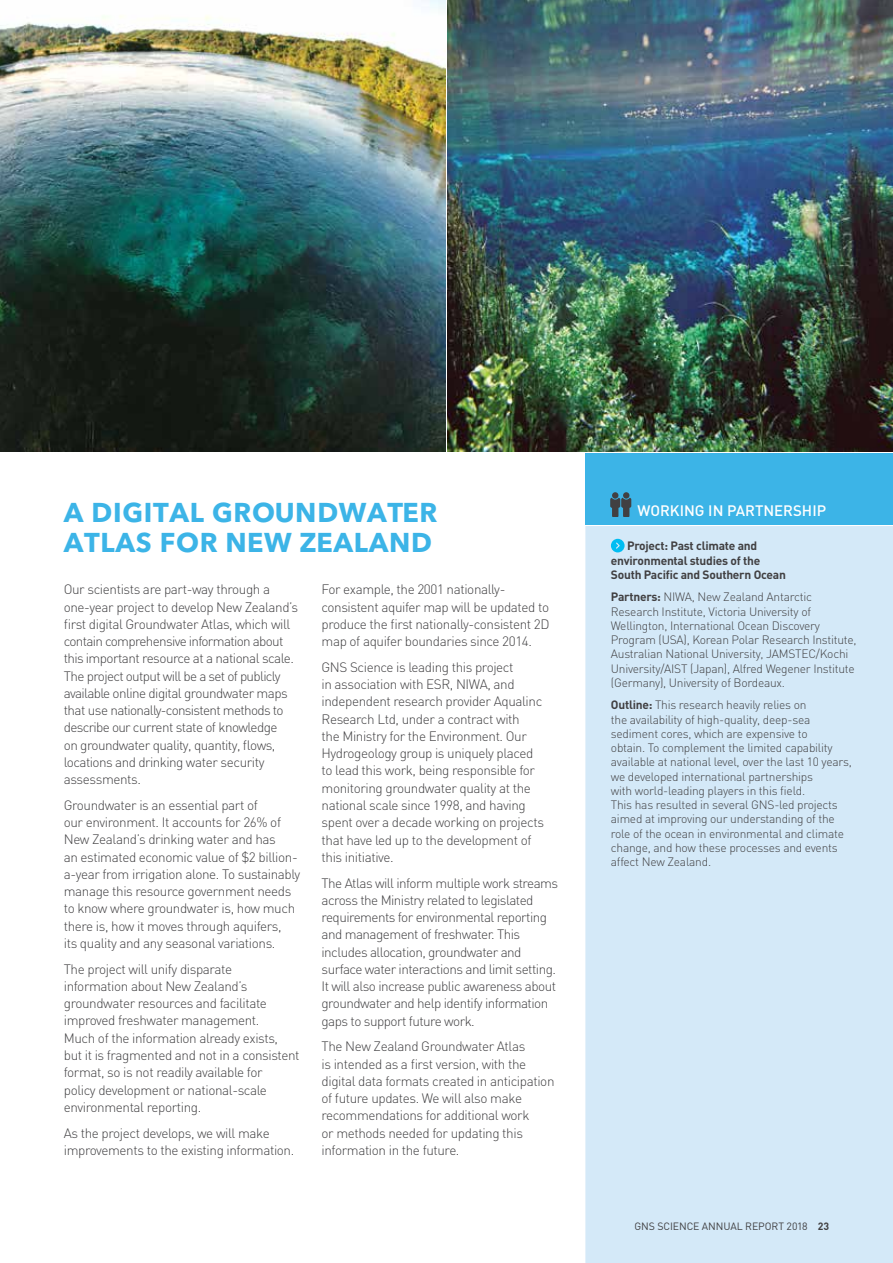
<style>
.page{position:relative;width:893px;height:1263px;background:#fff}
.page>*{position:absolute;margin:0;border:0;box-sizing:border-box;transform-origin:0 0}
.t1{font:700 27px/30px "Avenir Next LT Pro";letter-spacing:.025em;color:#3cb4e7}
.t2{font:500 15px "DIN";color:#fff}
.t3{font:300 13.5px/17.2px "DIN";letter-spacing:-.03em;color:#414042}
.t4{font:300 12px/14.2px "DIN";letter-spacing:-.02em;color:#414042}
.t5{font:700 12px/14.2px "DIN";letter-spacing:-.02em;color:#414042}
.t6{font:10.5px "DIN";letter-spacing:-.01em;color:#414042}
.s1{font-weight:700}
</style>
<div class="page">
<div style="left:585px;top:526px;width:308px;height:737px;background:#d4e9f8"></div>
<svg style="left:611px;top:539px;width:14px;height:13px"></svg>
<img style="left:0;top:0;width:893px;height:451px">
<div style="left:585px;top:453px;width:308px;height:71px;background:#3cb4e7"></div>
<div style="left:612px;top:492px;width:6px;height:7px;background:#414042;border-radius:50%"></div>
<svg style="left:610px;top:498px;width:21px;height:19px"></svg>
<div style="left:623px;top:492px;width:6px;height:7px;background:#414042;border-radius:50%"></div>
<h1 class="t1" style="left:64px;top:497px;width:375px">A DIGITAL GROUNDWATER<br>ATLAS FOR NEW ZEALAND</h1>
<p class="t3" style="left:64px;top:580px;width:236px">Our scientists are part-way through a one-year project to develop New Zealand’s first digital Groundwater Atlas, which will contain comprehensive information about this important resource at a national scale.<br>The project output will be a set of publicly available online digital groundwater maps that use nationally-consistent methods to describe our current state of knowledge<br>on groundwater quality, quantity, flows, locations and drinking water security assessments.</p>
<p class="t3" style="left:64px;top:796px;width:238px">Groundwater is an essential part of<br>our environment. It accounts for 26% of New Zealand’s drinking water and has<br>an estimated economic value of $2 billion&shy;a-year from irrigation alone. To sustainably manage this resource government needs to know where groundwater is, how much there is, how it moves through aquifers,<br>its quality and any seasonal variations.</p>
<p class="t3" style="left:64px;top:960px;width:237px">The project will unify disparate information about New Zealand’s groundwater resources and facilitate improved freshwater management.<br>Much of the information already exists, but it is fragmented and not in a consistent format, so is not readily available for<br>policy development or national-scale environmental reporting.</p>
<p class="t3" style="left:64px;top:1123px;width:232px">As the project develops, we will make improvements to the existing information.</p>
<p class="t3" style="left:322px;top:580px;width:229px">For example, the 2001 nationally&shy;consistent aquifer map will be updated to produce the first nationally-consistent 2D map of aquifer boundaries since 2014.</p>
<p class="t3" style="left:322px;top:658px;width:224px">GNS Science is leading this project<br>in association with ESR, NIWA, and independent research provider Aqualinc Research Ltd, under a contract with<br>the Ministry for the Environment. Our Hydrogeology group is uniquely placed to lead this work, being responsible for monitoring groundwater quality at the national scale since 1998, and having spent over a decade working on projects that have led up to the development of this initiative.</p>
<p class="t3" style="left:322px;top:873px;width:238px">The Atlas will inform multiple work streams across the Ministry related to legislated requirements for environmental reporting and management of freshwater. This includes allocation, groundwater and surface water interactions and limit setting.<br>It will also increase public awareness about groundwater and help identify information gaps to support future work.</p>
<p class="t3" style="left:322px;top:1037px;width:234px">The New Zealand Groundwater Atlas<br>is intended as a first version, with the digital data formats created in anticipation of future updates. We will also make recommendations for additional work<br>or methods needed for updating this information in the future.</p>
<p class="t2" style="left:637px;top:501px;width:190px">WORKING IN PARTNERSHIP</p>
<p class="t5" style="left:611px;top:538px;width:176px;text-indent:16px">Project: Past climate and environmental studies of the<br>South Pacific and Southern Ocean</p>
<p class="t4" style="left:611px;top:589px;width:247px"><span class="s1">Partners:</span> NIWA, New Zealand Antarctic Research Institute, Victoria University of Wellington, International Ocean Discovery Program (USA), Korean Polar Research Institute, Australian National University, JAMSTEC/Kochi University/AIST (Japan), Alfred Wegener Institute (Germany), University of Bordeaux.</p>
<p class="t4" style="left:611px;top:697px;width:242px"><span class="s1">Outline:</span> This research heavily relies on<br>the availability of high-quality, deep-sea sediment cores, which are expensive to<br>obtain. To complement the limited capability available at national level, over the last 10 years, we developed international partnerships<br>with world-leading players in this field.<br>This has resulted in several GNS-led projects aimed at improving our understanding of the role of the ocean in environmental and climate change, and how these processes and events affect New Zealand.</p>
<p class="t6" style="left:634px;top:1220px;width:196px">GNS SCIENCE ANNUAL REPORT 2018 <span class="s1">23</span></p>
</div>
